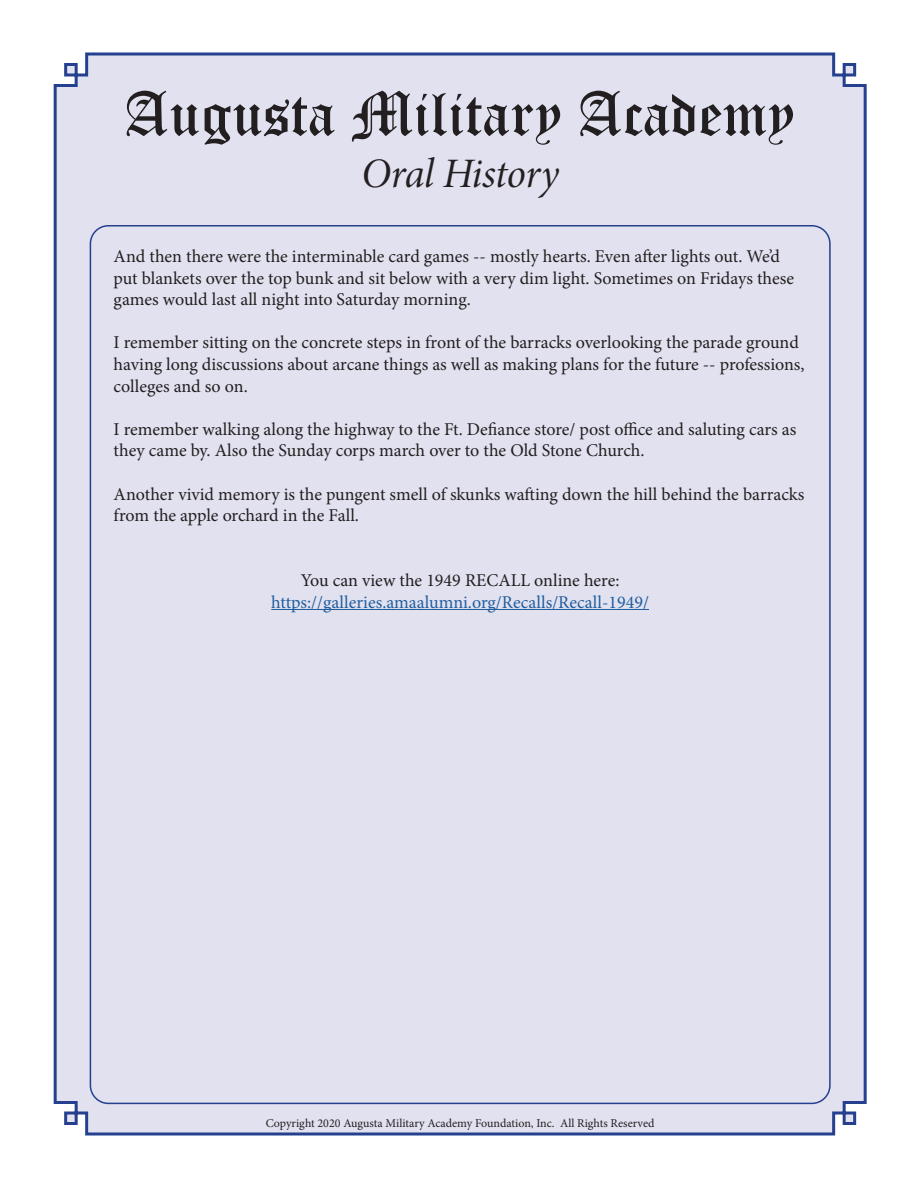
<style>
.page{position:relative;width:918px;height:1188px;background:#fff}
.page>*{position:absolute;margin:0;border:0;box-sizing:border-box;transform-origin:0 0}
.t1{font:61.5px "Old English Text";color:#231f20}
.t2{font:42px "Minion Pro It Subh";letter-spacing:-.015em;color:#231f20}
.t3{font:18px/21.6px "Minion Pro";letter-spacing:-.005em;color:#231f20}
.t4{font:18px "Minion Pro";color:#215e9f}
.t5{font:12px "Minion Pro";color:#231f20}
</style>
<div class="page">
<div style="left:53px;top:52px;width:814px;height:1084px;background:#e1e1ef"></div>
<hr style="left:271px;top:609px;width:378px;height:1px;background:#215e9f">
<h1 class="t1" style="left:124px;top:74px;width:672px">Augusta Military Academy</h1>
<h2 class="t2" style="left:362px;top:146px;width:199px">Oral History</h2>
<p class="t3" style="left:114px;top:246px;width:682px">And then there were the interminable card games -- mostly hearts. Even after lights out. We’d put blankets over the top bunk and sit below with a very dim light. Sometimes on Fridays these games would last all night into Saturday morning.</p>
<p class="t3" style="left:114px;top:332px;width:692px">I remember sitting on the concrete steps in front of the barracks overlooking the parade ground having long discussions about arcane things as well as making plans for the future -- professions, colleges and so on.</p>
<p class="t3" style="left:114px;top:418px;width:684px">I remember walking along the highway to the Ft. Defiance store/ post office and saluting cars as they came by. Also the Sunday corps march over to the Old Stone Church.</p>
<p class="t3" style="left:114px;top:483px;width:692px">Another vivid memory is the pungent smell of skunks wafting down the hill behind the barracks from the apple orchard in the Fall.</p>
<p class="t3" style="left:301px;top:570px;width:320px">You can view the 1949 RECALL online here:</p>
<p class="t4" style="left:271px;top:590px;width:379px">https://galleries.amaalumni.org/Recalls/Recall-1949/</p>
<p class="t5" style="left:266px;top:1115px;width:390px">Copyright 2020 Augusta Military Academy Foundation, Inc. All Rights Reserved</p>
</div>
